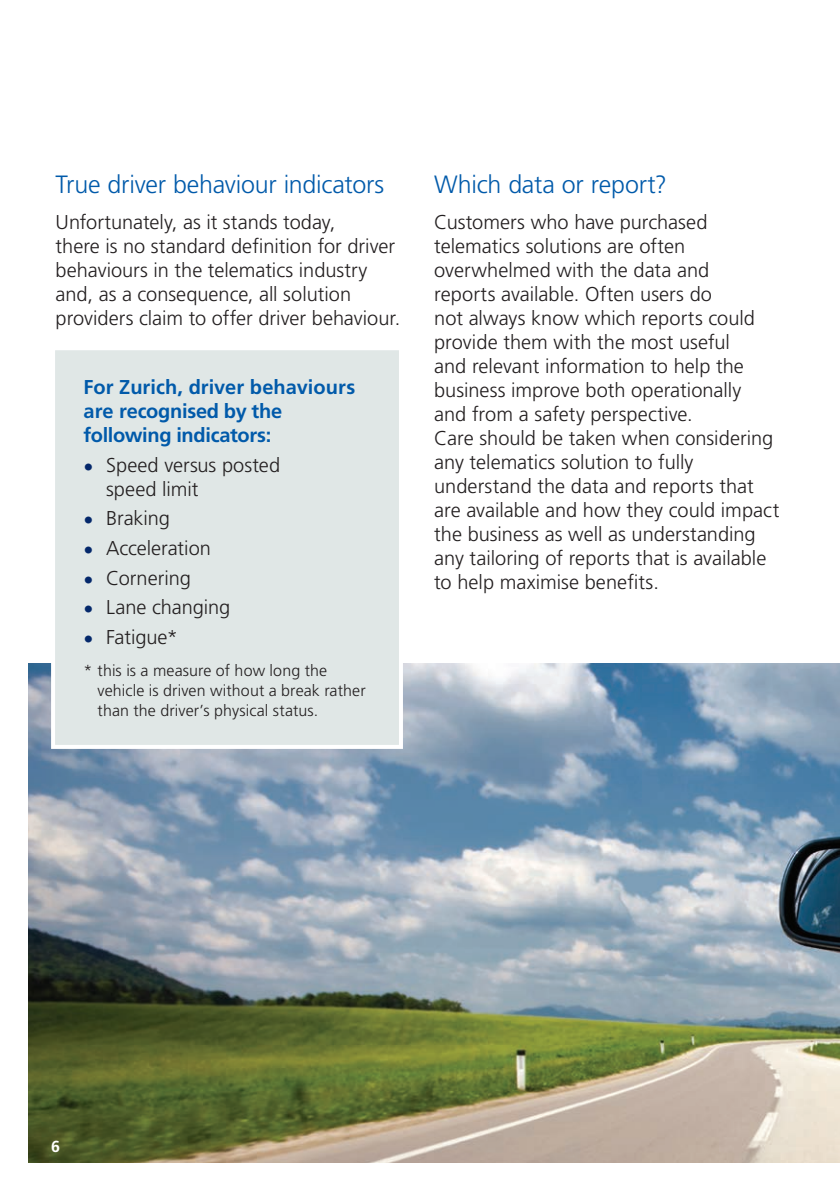
<style>
.page{position:relative;width:840px;height:1191px;background:#fff}
.page>*{position:absolute;margin:0;border:0;box-sizing:border-box;transform-origin:0 0}
.t1{font:300 25px "Frutiger LT Std";letter-spacing:-.01em;color:#015aaa}
.t2{font:300 20px/24px "Frutiger LT Std";color:#231f20}
.t3{font:700 20px/24px "Frutiger LT Std";letter-spacing:-.01em;color:#015aaa}
.t4{font:300 16px/20px "Frutiger LT Std";letter-spacing:.005em;color:#231f20}
.t5{font:700 16px "Frutiger LT Std";color:#fff}
.s1{color:#04286b}
</style>
<div class="page">
<img style="left:28px;top:663px;width:811px;height:499px">
<div style="left:49px;top:350px;width:356px;height:401px;background:#e0e7e6"></div>
<p class="t1" style="left:56px;top:170px;width:330px">True driver behaviour indicators</p>
<p class="t2" style="left:56px;top:210px;width:346px">Unfortunately, as it stands today,<br>there is no standard definition for driver behaviours in the telematics industry and, as a consequence, all solution providers claim to offer driver behaviour.</p>
<p class="t3" style="left:83px;top:375px;width:273px">For Zurich, driver behaviours are recognised by the following indicators:</p>
<p class="t2" style="left:106px;top:453px;width:175px;text-indent:-23px"><span class="s1">•</span> Speed versus posted speed limit</p>
<p class="t2" style="left:83px;top:507px;width:88px"><span class="s1">•</span> Braking</p>
<p class="t2" style="left:83px;top:536px;width:129px"><span class="s1">•</span> Acceleration</p>
<p class="t2" style="left:83px;top:566px;width:109px"><span class="s1">•</span> Cornering</p>
<p class="t2" style="left:83px;top:595px;width:148px"><span class="s1">•</span> Lane changing</p>
<p class="t2" style="left:83px;top:625px;width:96px"><span class="s1">•</span> Fatigue*</p>
<p class="t4" style="left:98px;top:661px;width:269px;text-indent:-14px">* this is a measure of how long the vehicle is driven without a break rather than the driver’s physical status.</p>
<p class="t1" style="left:434px;top:170px;width:234px">Which data or report?</p>
<p class="t2" style="left:434px;top:210px;width:346px">Customers who have purchased telematics solutions are often overwhelmed with the data and<br>reports available. Often users do<br>not always know which reports could provide them with the most useful<br>and relevant information to help the business improve both operationally<br>and from a safety perspective.<br>Care should be taken when considering any telematics solution to fully understand the data and reports that are available and how they could impact the business as well as understanding any tailoring of reports that is available to help maximise benefits.</p>
<p class="t5" style="left:51px;top:1137px;width:10px">6</p>
</div>
